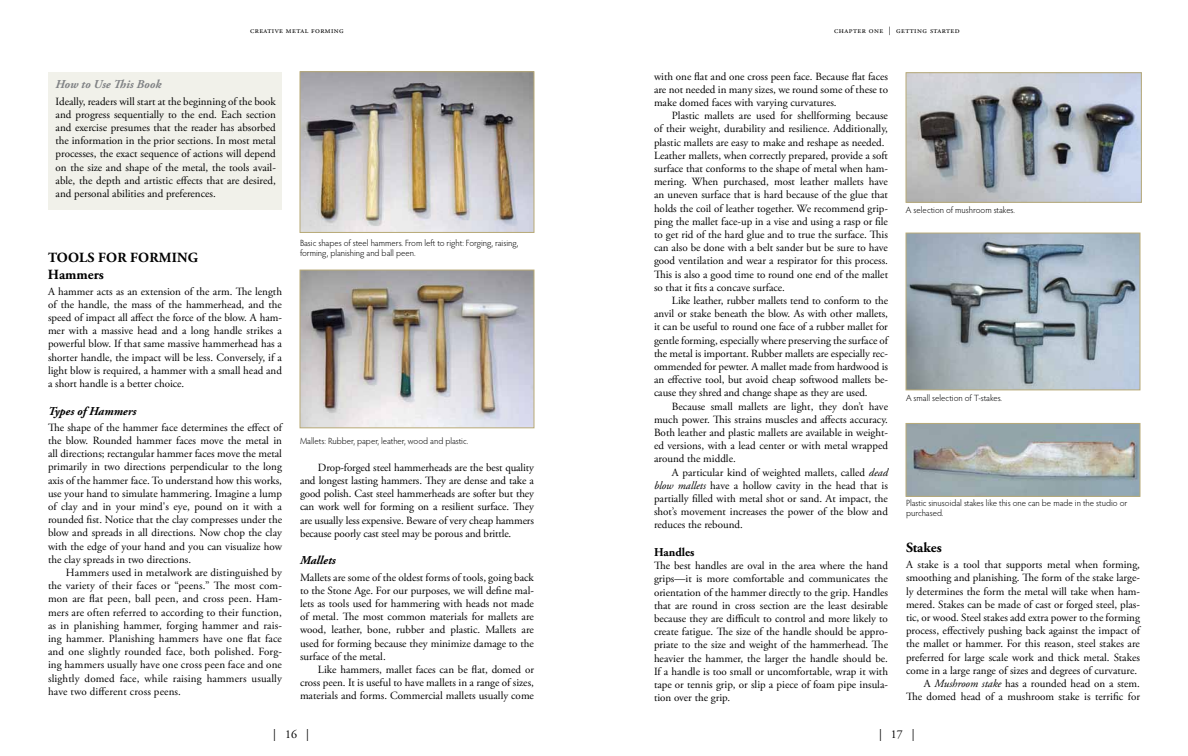
<style>
.page{position:relative;width:1188px;height:756px;background:#fff}
.page>*{position:absolute;margin:0;border:0;box-sizing:border-box;transform-origin:0 0}
.t1{font:700 14px/16.8px "Adobe Garamond Pro";color:#000}
.t2{font:italic 700 12px "Adobe Garamond Pro";color:#000}
.t3{font:italic 700 12px "Adobe Garamond Pro";color:#808285}
.t4{font:12px "Adobe Garamond Pro";color:#000}
.t5{font:700 12px "Adobe Garamond Pro";color:#000}
.t6{font:11px/13.2px "Adobe Garamond Pro";color:#000;text-align:justify}
.t7{font:300 9px/10.2px "Hypatia Sans Pro";color:#000}
.t8{font:8.5px "Adobe Garamond Pro";letter-spacing:.05em;color:#000}
.s1{font-style:italic}
</style>
<div class="page">
<div style="left:48px;top:72px;width:234px;height:138px;background:#f1f1ea"></div>
<img style="left:302px;top:73px;width:230px;height:158px">
<div style="left:300px;top:71px;width:234px;height:162px;border:1px solid #b8aa77"></div>
<img style="left:302px;top:272px;width:230px;height:154px">
<div style="left:300px;top:270px;width:234px;height:158px;border:1px solid #b8aa77"></div>
<img style="left:908px;top:74px;width:232px;height:127px">
<div style="left:906px;top:72px;width:236px;height:131px;border:1px solid #b8aa77"></div>
<img style="left:908px;top:235px;width:230px;height:153px">
<div style="left:906px;top:233px;width:234px;height:157px;border:1px solid #b8aa77"></div>
<img style="left:908px;top:425px;width:230px;height:70px">
<div style="left:906px;top:423px;width:234px;height:74px;border:1px solid #b8aa77"></div>
<p class="t8" style="left:250px;top:25px;width:95px">creative metal forming</p>
<p class="t3" style="left:56px;top:78px;width:107px">How to Use This Book</p>
<p class="t6" style="left:56px;top:95px;width:222px">Ideally, readers will start at the beginning of the book and progress sequentially to the end. Each section and exercise presumes that the reader has absorbed the information in the prior sections. In most metal processes, the exact sequence of actions will depend on the size and shape of the metal, the tools avail&shy;able, the depth and artistic effects that are desired, and personal abilities and preferences.</p>
<p class="t1" style="left:48px;top:249px;width:152px">Tools for Forming<br>Hammers</p>
<p class="t6" style="left:48px;top:285px;width:236px">A hammer acts as an extension of the arm. The length of the handle, the mass of the hammerhead, and the speed of impact all affect the force of the blow. A ham&shy;mer with a massive head and a long handle strikes a powerful blow. If that same massive hammerhead has a shorter handle, the impact will be less. Conversely, if a light blow is required, a hammer with a small head and a short handle is a better choice.</p>
<p class="t2" style="left:48px;top:404px;width:90px">Types of Hammers</p>
<p class="t6" style="left:48px;top:421px;width:236px">The shape of the hammer face determines the effect of the blow. Rounded hammer faces move the metal in all directions; rectangular hammer faces move the metal primarily in two directions perpendicular to the long axis of the hammer face. To understand how this works, use your hand to simulate hammering. Imagine a lump of clay and in your mind's eye, pound on it with a rounded fist. Notice that the clay compresses under the blow and spreads in all directions. Now chop the clay with the edge of your hand and you can visualize how the clay spreads in two directions.</p>
<p class="t6" style="left:48px;top:566px;width:236px;text-indent:18px">Hammers used in metalwork are distinguished by the variety of their faces or “peens.” The most com&shy;mon are flat peen, ball peen, and cross peen. Ham&shy;mers are often referred to according to their function, as in planishing hammer, forging hammer and rais&shy;ing hammer. Planishing hammers have one flat face and one slightly rounded face, both polished. Forg&shy;ing hammers usually have one cross peen face and one slightly domed face, while raising hammers usually have two different cross peens.</p>
<p class="t7" style="left:300px;top:237px;width:220px">Basic shapes of steel hammers. From left to right: Forging, raising, forming, planishing and ball peen.</p>
<p class="t7" style="left:300px;top:435px;width:170px">Mallets: Rubber, paper, leather, wood and plastic.</p>
<p class="t6" style="left:300px;top:461px;width:236px;text-indent:18px">Drop-forged steel hammerheads are the best quality and longest lasting hammers. They are dense and take a good polish. Cast steel hammerheads are softer but they can work well for forming on a resilient surface. They are usually less expensive. Beware of very cheap hammers because poorly cast steel may be porous and brittle.</p>
<p class="t2" style="left:300px;top:554px;width:37px">Mallets</p>
<p class="t6" style="left:300px;top:571px;width:235px">Mallets are some of the oldest forms of tools, going back to the Stone Age. For our purposes, we will define mal&shy;lets as tools used for hammering with heads not made of metal. The most common materials for mallets are wood, leather, bone, rubber and plastic. Mallets are used for forming because they minimize damage to the surface of the metal.</p>
<p class="t6" style="left:300px;top:663px;width:236px;text-indent:18px">Like hammers, mallet faces can be flat, domed or cross peen. It is useful to have mallets in a range of sizes, materials and forms. Commercial mallets usually come</p>
<p class="t8" style="left:834px;top:25px;width:127px">chapter one | getting started</p>
<p class="t6" style="left:654px;top:70px;width:236px">with one flat and one cross peen face. Because flat faces are not needed in many sizes, we round some of these to make domed faces with varying curvatures.</p>
<p class="t6" style="left:654px;top:110px;width:236px;text-align:left;text-indent:18px">Plastic mallets are used for shellforming because of their weight, durability and resilience. Additionally, plastic mallets are easy to make and reshape as needed.<br>Leather mallets, when correctly prepared, provide a soft surface that conforms to the shape of metal when ham&shy;mering. When purchased, most leather mallets have an uneven surface that is hard because of the glue that holds the coil of leather together. We recommend grip&shy;ping the mallet face-up in a vise and using a rasp or file to get rid of the hard glue and to true the surface. This can also be done with a belt sander but be sure to have good ventilation and wear a respirator for this process.<br>This is also a good time to round one end of the mallet so that it fits a concave surface.</p>
<p class="t6" style="left:654px;top:294px;width:236px;text-indent:18px">Like leather, rubber mallets tend to conform to the anvil or stake beneath the blow. As with other mallets, it can be useful to round one face of a rubber mallet for gentle forming, especially where preserving the surface of the metal is important. Rubber mallets are especially rec&shy;ommended for pewter. A mallet made from hardwood is an effective tool, but avoid cheap softwood mallets be&shy;cause they shred and change shape as they are used.</p>
<p class="t6" style="left:654px;top:400px;width:236px;text-indent:18px">Because small mallets are light, they don’t have much power. This strains muscles and affects accuracy.<br>Both leather and plastic mallets are available in weight&shy;ed versions, with a lead center or with metal wrapped around the middle.</p>
<p class="t6" style="left:654px;top:466px;width:236px;text-indent:18px">A particular kind of weighted mallets, called <span class="s1">dead blow mallets</span> have a hollow cavity in the head that is partially filled with metal shot or sand. At impact, the shot’s movement increases the power of the blow and reduces the rebound.</p>
<p class="t5" style="left:654px;top:545px;width:42px">Handles</p>
<p class="t6" style="left:654px;top:560px;width:236px">The best handles are oval in the area where the hand grips—it is more comfortable and communicates the orientation of the hammer directly to the grip. Handles that are round in cross section are the least desirable because they are difficult to control and more likely to create fatigue. The size of the handle should be appro&shy;priate to the size and weight of the hammerhead. The heavier the hammer, the larger the handle should be.<br>If a handle is too small or uncomfortable, wrap it with tape or tennis grip, or slip a piece of foam pipe insula&shy;tion over the grip.</p>
<p class="t7" style="left:906px;top:205px;width:110px">A selection of mushroom stakes.</p>
<p class="t7" style="left:906px;top:392px;width:98px">A small selection of T-stakes.</p>
<p class="t7" style="left:906px;top:498px;width:223px">Plastic sinusoidal stakes like this one can be made in the studio or purchased.</p>
<p class="t1" style="left:906px;top:539px;width:37px">Stakes</p>
<p class="t6" style="left:906px;top:558px;width:236px;text-align:right">A stake is a tool that supports metal when forming, smoothing and planishing. The form of the stake large&shy;ly determines the form the metal will take when ham&shy;mered. Stakes can be made of cast or forged steel, plas&shy;tic, or wood. Steel stakes add extra power to the forming process, effectively pushing back against the impact of the mallet or hammer. For this reason, steel stakes are preferred for large scale work and thick metal. Stakes come in a large range of sizes and degrees of curvature.<br>A <span class="s1">Mushroom stake</span> has a rounded head on a stem.<br>The domed head of a mushroom stake is terrific for</p>
<p class="t4" style="left:273px;top:727px;width:37px">| 16 |</p>
<p class="t4" style="left:879px;top:727px;width:37px">| 17 |</p>
</div>
